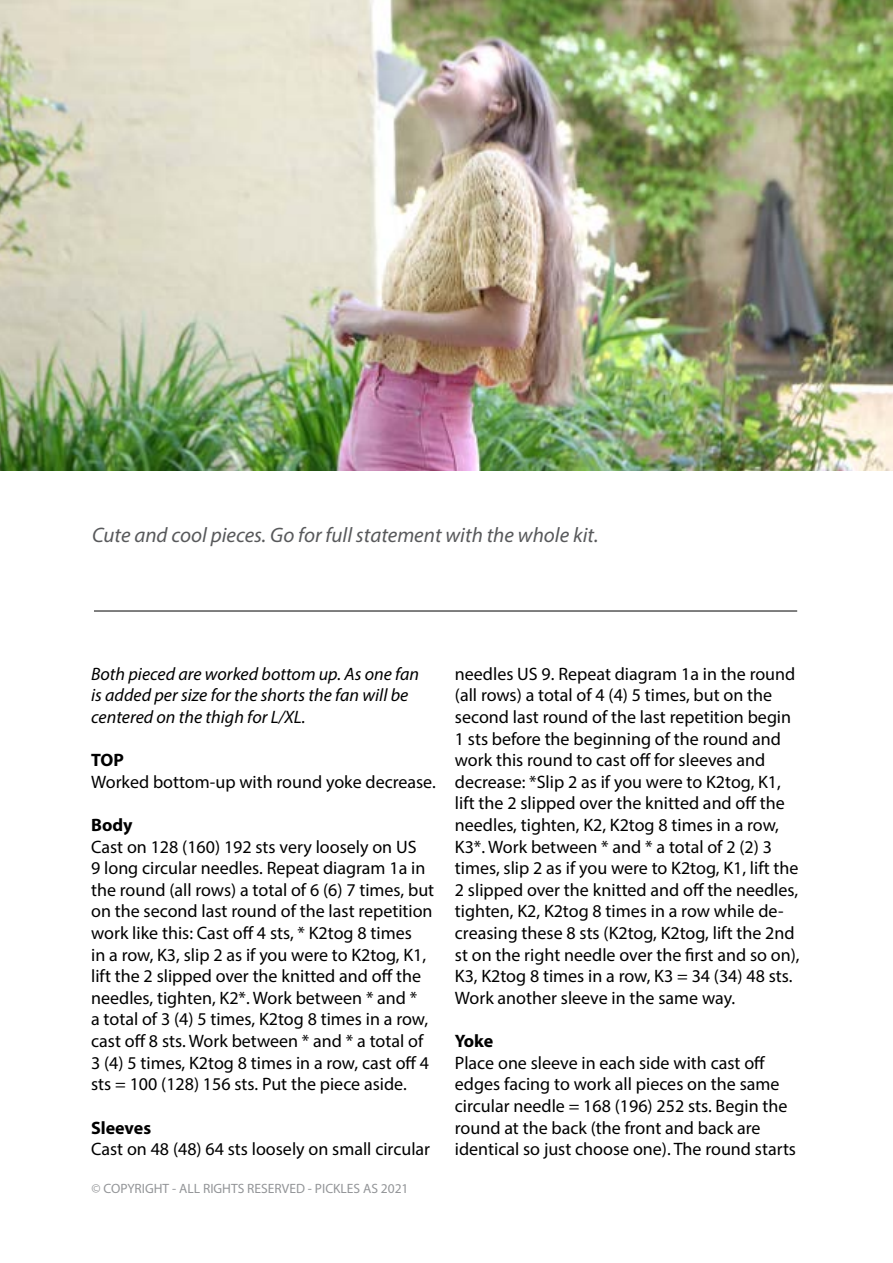
<style>
.page{position:relative;width:893px;height:1263px;background:#fff}
.page>*{position:absolute;margin:0;border:0;box-sizing:border-box;transform-origin:0 0}
.t1{font:italic 21px "Myriad Pro";color:#58595b}
.t2{font:18px/21.6px "Myriad Pro";color:#000}
.t3{font:italic 18px/21.6px "Myriad Pro";color:#000}
.t4{font:700 18px "Myriad Pro";color:#000}
.t5{font:13.5px "Myriad Pro";color:#939598}
</style>
<div class="page">
<img style="left:0;top:0;width:893px;height:471px">
<hr style="left:94px;top:611px;width:703px;height:1px;background:#000">
<p class="t1" style="left:92px;top:522px;width:508px">Cute and cool pieces. Go for full statement with the whole kit.</p>
<p class="t3" style="left:91px;top:663px;width:330px">Both pieced are worked bottom up. As one fan is added per size for the shorts the fan will be centered on the thigh for L/XL.</p>
<p class="t4" style="left:91px;top:748px;width:34px">TOP</p>
<p class="t2" style="left:91px;top:771px;width:346px">Worked bottom-up with round yoke decrease.</p>
<p class="t4" style="left:91px;top:813px;width:43px">Body</p>
<p class="t2" style="left:91px;top:835px;width:345px">Cast on 128 (160) 192 sts very loosely on US<br>9 long circular needles. Repeat diagram 1a in the round (all rows) a total of 6 (6) 7 times, but on the second last round of the last repetition work like this: Cast off 4 sts, * K2tog 8 times<br>in a row, K3, slip 2 as if you were to K2tog, K1, lift the 2 slipped over the knitted and off the needles, tighten, K2*. Work between * and *<br>a total of 3 (4) 5 times, K2tog 8 times in a row, cast off 8 sts. Work between * and * a total of 3 (4) 5 times, K2tog 8 times in a row, cast off 4 sts = 100 (128) 156 sts. Put the piece aside.</p>
<p class="t4" style="left:91px;top:1116px;width:62px">Sleeves</p>
<p class="t2" style="left:91px;top:1138px;width:340px">Cast on 48 (48) 64 sts loosely on small circular</p>
<p class="t5" style="left:92px;top:1180px;width:319px">© COPYRIGHT - ALL RIGHTS RESERVED - PICKLES AS 2021</p>
<p class="t2" style="left:455px;top:663px;width:346px">needles US 9. Repeat diagram 1a in the round (all rows) a total of 4 (4) 5 times, but on the second last round of the last repetition begin 1 sts before the beginning of the round and work this round to cast off for sleeves and decrease: *Slip 2 as if you were to K2tog, K1, lift the 2 slipped over the knitted and off the needles, tighten, K2, K2tog 8 times in a row, K3*. Work between * and * a total of 2 (2) 3 times, slip 2 as if you were to K2tog, K1, lift the 2 slipped over the knitted and off the needles, tighten, K2, K2tog 8 times in a row while de&shy;creasing these 8 sts (K2tog, K2tog, lift the 2nd st on the right needle over the first and so on), K3, K2tog 8 times in a row, K3 = 34 (34) 48 sts.<br>Work another sleeve in the same way.</p>
<p class="t4" style="left:455px;top:1029px;width:40px">Yoke</p>
<p class="t2" style="left:455px;top:1051px;width:343px">Place one sleeve in each side with cast off edges facing to work all pieces on the same circular needle = 168 (196) 252 sts. Begin the round at the back (the front and back are identical so just choose one). The round starts</p>
</div>
